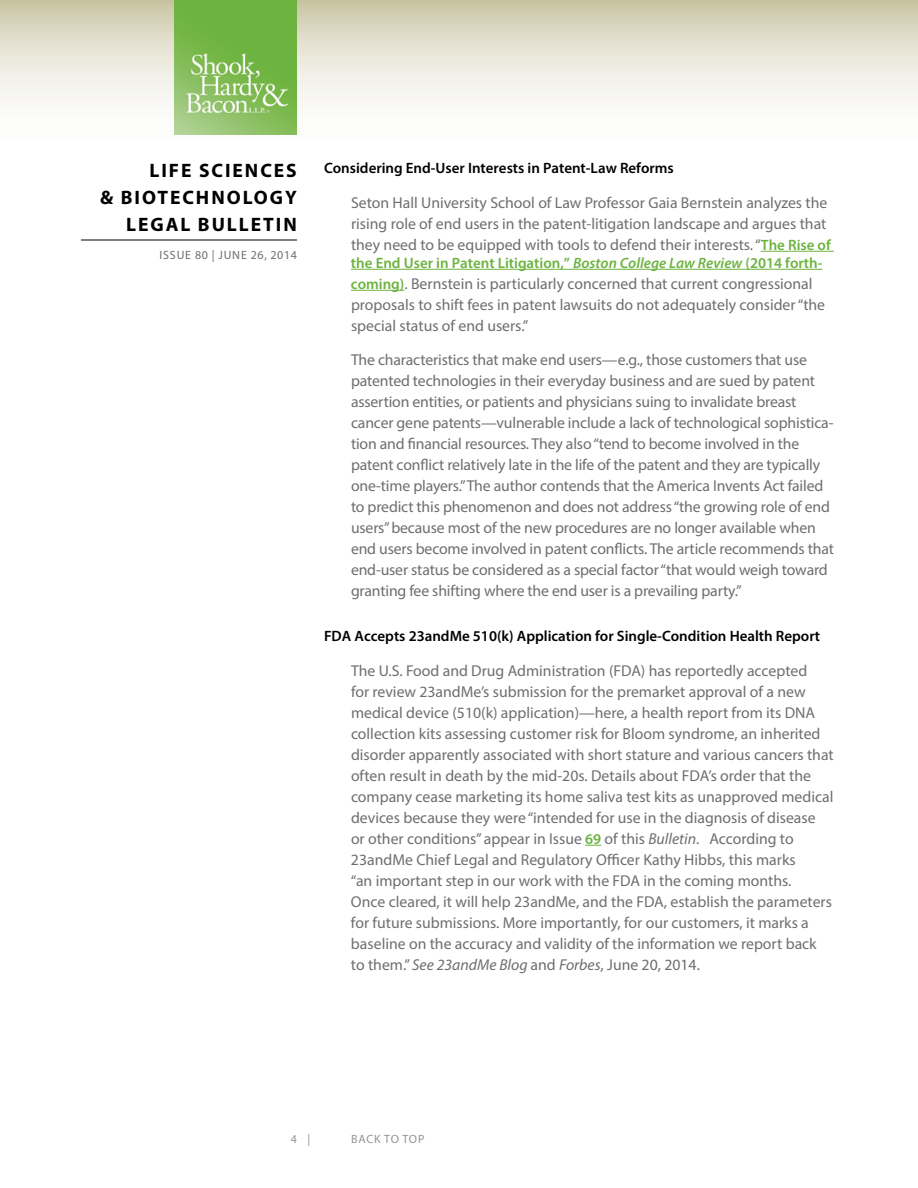
<style>
.page{position:relative;width:918px;height:1188px;background:#fff}
.page>*{position:absolute;margin:0;border:0;box-sizing:border-box;transform-origin:0 0}
.t1{font:700 19.5px "Myriad Pro";letter-spacing:.1em;color:#000}
.t2{font:15.75px/21px "Myriad Pro";color:#6d6e71}
.t3{font:600 15px "Myriad Pro";color:#000}
.t4{font:600 15px "Myriad Pro";color:#6cb33f}
.t5{font:12px "Myriad Pro";letter-spacing:.07em;color:#6d6e71}
.t6{font:12px "Myriad Pro";color:#939598}
.s1{font-weight:600;font-size:15px;color:#6cb33f}
.s2{font-style:italic}
</style>
<div class="page">
<svg style="left:0;top:0;width:918px;height:135px"></svg>
<hr style="left:81px;top:240px;width:216px;height:1px;background:#000">
<img style="left:175px;top:0;width:122px;height:135px">
<hr style="left:761px;top:251px;width:73px;height:1px;background:#6cb33f">
<hr style="left:351px;top:269px;width:471px;height:1px;background:#6cb33f">
<hr style="left:351px;top:290px;width:53px;height:1px;background:#6cb33f">
<svg style="left:585px;top:845px;width:16px;height:1px"></svg>
<p class="t1" style="left:150px;top:157px;width:149px">LIFE SCIENCES</p>
<p class="t1" style="left:100px;top:184px;width:198px">&amp; BIOTECHNOLOGY</p>
<p class="t1" style="left:126px;top:211px;width:13px">LEG</p>
<p class="t1" style="left:166px;top:211px;width:73px">AL BULLE</p>
<p class="t1" style="left:263px;top:211px;width:23px">TIN</p>
<p class="t5" style="left:159px;top:248px;width:139px">Issue 80 | JUNE 26, 2014</p>
<p class="t3" style="left:324px;top:159px;width:351px">Considering End-User Interests in Patent-Law Reforms</p>
<p class="t2" style="left:351px;top:192px;width:481px">Seton Hall University School of Law Professor Gaia Bernstein analyzes the rising role of end users in the patent-litigation landscape and argues that they need to be equipped with tools to defend their interests. “<span class="s1">The Rise of</span></p>
<p class="t4" style="left:351px;top:253px;width:473px">the End User in Patent Litigation,” <span class="s2">Boston College Law Review</span> (2014 forth-</p>
<p class="t2" style="left:351px;top:273px;width:476px"><span class="s1">coming)</span>. Bernstein is particularly concerned that current congressional proposals to shift fees in patent lawsuits do not adequately consider “the special status of end users.”</p>
<p class="t2" style="left:351px;top:349px;width:484px">The characteristics that make end users—e.g., those customers that use patented technologies in their everyday business and are sued by patent assertion entities, or patients and physicians suing to invalidate breast cancer gene patents—vulnerable include a lack of technological sophistica&shy;tion and financial resources. They also “tend to become involved in the patent conflict relatively late in the life of the patent and they are typically one-time players.” The author contends that the America Invents Act failed to predict this phenomenon and does not address “the growing role of end users” because most of the new procedures are no longer available when end users become involved in patent conflicts. The article recommends that end-user status be considered as a special factor “that would weigh toward granting fee shifting where the end user is a prevailing party.”</p>
<p class="t3" style="left:324px;top:627px;width:498px">FDA Accepts 23andMe 510(k) Application for Single-Condition Health Report</p>
<p class="t2" style="left:351px;top:660px;width:484px">The U.S. Food and Drug Administration (FDA) has reportedly accepted<br>for review 23andMe’s submission for the premarket approval of a new medical device (510(k) application)—here, a health report from its DNA collection kits assessing customer risk for Bloom syndrome, an inherited disorder apparently associated with short stature and various cancers that often result in death by the mid-20s. Details about FDA’s order that the company cease marketing its home saliva test kits as unapproved medical devices because they were “intended for use in the diagnosis of disease<br>or other conditions” appear in Issue <span class="s1">69</span> of this <span class="s2">Bulletin</span>. According to 23andMe Chief Legal and Regulatory Officer Kathy Hibbs, this marks<br>“an important step in our work with the FDA in the coming months.<br>Once cleared, it will help 23andMe, and the FDA, establish the parameters for future submissions. More importantly, for our customers, it marks a baseline on the accuracy and validity of the information we report back to them.” <span class="s2">See 23andMe Blog</span> and <span class="s2">Forbes</span>, June 20, 2014.</p>
<p class="t6" style="left:291px;top:1132px;width:21px">4 |</p>
<p class="t6" style="left:351px;top:1132px;width:9px">back</p>
<p class="t6" style="left:384px;top:1132px;width:27px">to top</p>
</div>
